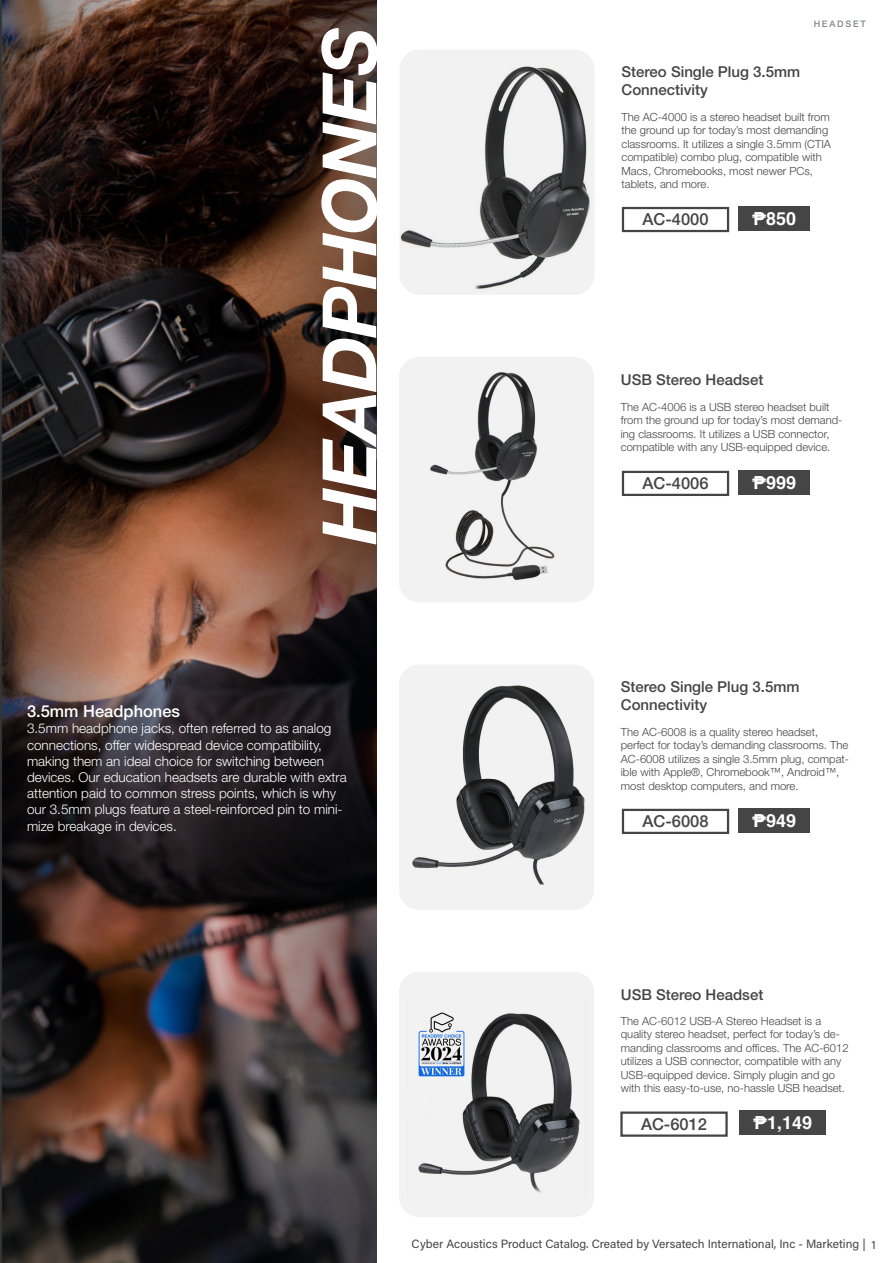
<style>
.page{position:relative;width:893px;height:1263px;background:#fff}
.page>*{position:absolute;margin:0;border:0;box-sizing:border-box;transform-origin:0 0}
.t1{font:italic 700 75px "Helvetica Neue LT Std";color:#fff}
.Price{font:700 18px "Helvetica";color:#fff}
.CA_Model{font:500 16.5px "Helvetica Neue LT Std";color:#454545}
.t2{font:500 16.5px "Helvetica Neue LT Std";color:#fff}
.Model_Title{font:500 15px/18px "Helvetica Neue LT Std";color:#454545}
.t3{font:300 13.5px/16.2px "Helvetica Neue LT Std";color:#fff}
.t4{font:12px "Acumin Variable Concept";color:#454545}
.Model_Description{font:300 11.25px/13.5px "Helvetica Neue LT Std";color:#454545}
.Model_Title-2{font:500 9px "Helvetica Neue LT Std";letter-spacing:.2em;color:#848787}
</style>
<div class="page">
<div style="left:738px;top:206px;width:72px;height:25px;background:#454545"></div>
<div style="left:622px;top:207px;width:107px;height:25px;border:2px solid #454545"></div>
<div style="left:738px;top:470px;width:72px;height:24px;background:#454545"></div>
<div style="left:622px;top:471px;width:107px;height:25px;border:2px solid #454545"></div>
<div style="left:738px;top:808px;width:72px;height:24px;background:#454545"></div>
<div style="left:622px;top:809px;width:107px;height:25px;border:2px solid #454545"></div>
<div style="left:740px;top:1110px;width:86px;height:25px;background:#454545"></div>
<div style="left:620px;top:1111px;width:108px;height:26px;border:2px solid #454545"></div>
<img style="left:400px;top:50px;width:194px;height:245px">
<div style="left:399px;top:357px;width:195px;height:245px;background:#f2f2f2;border-radius:20px"></div>
<img style="left:430px;top:372px;width:125px;height:209px">
<div style="left:399px;top:664px;width:195px;height:246px;background:#f2f2f2;border-radius:20px"></div>
<img style="left:412px;top:685px;width:173px;height:200px">
<div style="left:399px;top:972px;width:195px;height:245px;background:#f2f2f2;border-radius:20px"></div>
<img style="left:418px;top:1012px;width:162px;height:181px">
<img style="left:0;top:0;width:376px;height:1263px">
<p class="t1" style="left:303px;top:544px;width:519px;rotate:-90deg">HEADPHONES</p>
<p class="t2" style="left:27px;top:701px;width:155px">3.5mm Headphones</p>
<p class="t3" style="left:27px;top:720px;width:321px">3.5mm headphone jacks, often referred to as analog connections, offer widespread device compatibility, making them an ideal choice for switching between devices. Our education headsets are durable with extra attention paid to common stress points, which is why our 3.5mm plugs feature a steel-reinforced pin to mini&shy;mize breakage in devices.</p>
<p class="Model_Title-2" style="left:814px;top:19px;width:54px">HEADSET</p>
<p class="Model_Title" style="left:621px;top:63px;width:180px">Stereo Single Plug 3.5mm<br>Connectivity</p>
<p class="Model_Description" style="left:621px;top:110px;width:211px">The AC-4000 is a stereo headset built from the ground up for today’s most demanding classrooms. It utilizes a single 3.5mm (CTIA compatible) combo plug, compatible with Macs, Chromebooks, most newer PCs,</p>
<p class="Model_Description" style="left:621px;top:177px;width:89px">tablets, and more.</p>
<p class="CA_Model" style="left:642px;top:209px;width:68px">AC-4000</p>
<p class="Price" style="left:752px;top:204px;width:46px">₱850</p>
<p class="Model_Title" style="left:621px;top:371px;width:144px">USB Stereo Headset</p>
<p class="Model_Description" style="left:621px;top:400px;width:223px">The AC-4006 is a USB stereo headset built from the ground up for today’s most demand&shy;ing classrooms. It utilizes a USB connector, compatible with any USB-equipped device.</p>
<p class="CA_Model" style="left:642px;top:473px;width:68px">AC-4006</p>
<p class="Price" style="left:752px;top:468px;width:46px">₱999</p>
<p class="Model_Title" style="left:621px;top:678px;width:180px">Stereo Single Plug 3.5mm<br>Connectivity</p>
<p class="Model_Description" style="left:621px;top:725px;width:230px">The AC-6008 is a quality stereo headset, perfect for today’s demanding classrooms. The AC-6008 utilizes a single 3.5mm plug, compat&shy;ible with Apple®, Chromebook™, Android™, most desktop computers, and more.</p>
<p class="CA_Model" style="left:642px;top:811px;width:68px">AC-6008</p>
<p class="Price" style="left:752px;top:806px;width:46px">₱949</p>
<p class="Model_Title" style="left:621px;top:985px;width:144px">USB Stereo Headset</p>
<p class="Model_Description" style="left:621px;top:1014px;width:229px">The AC-6012 USB-A Stereo Headset is a quality stereo headset, perfect for today’s de&shy;manding classrooms and offices. The AC-6012 utilizes a USB connector, compatible with any USB-equipped device. Simply plugin and go with this easy-to-use, no-hassle USB headset.</p>
<p class="CA_Model" style="left:641px;top:1114px;width:68px">AC-6012</p>
<p class="Price" style="left:753px;top:1108px;width:61px">₱1,149</p>
<p class="t4" style="left:411px;top:1236px;width:466px">Cyber Acoustics Product Catalog. Created by Versatech International, Inc - Marketing | 1</p>
</div>
